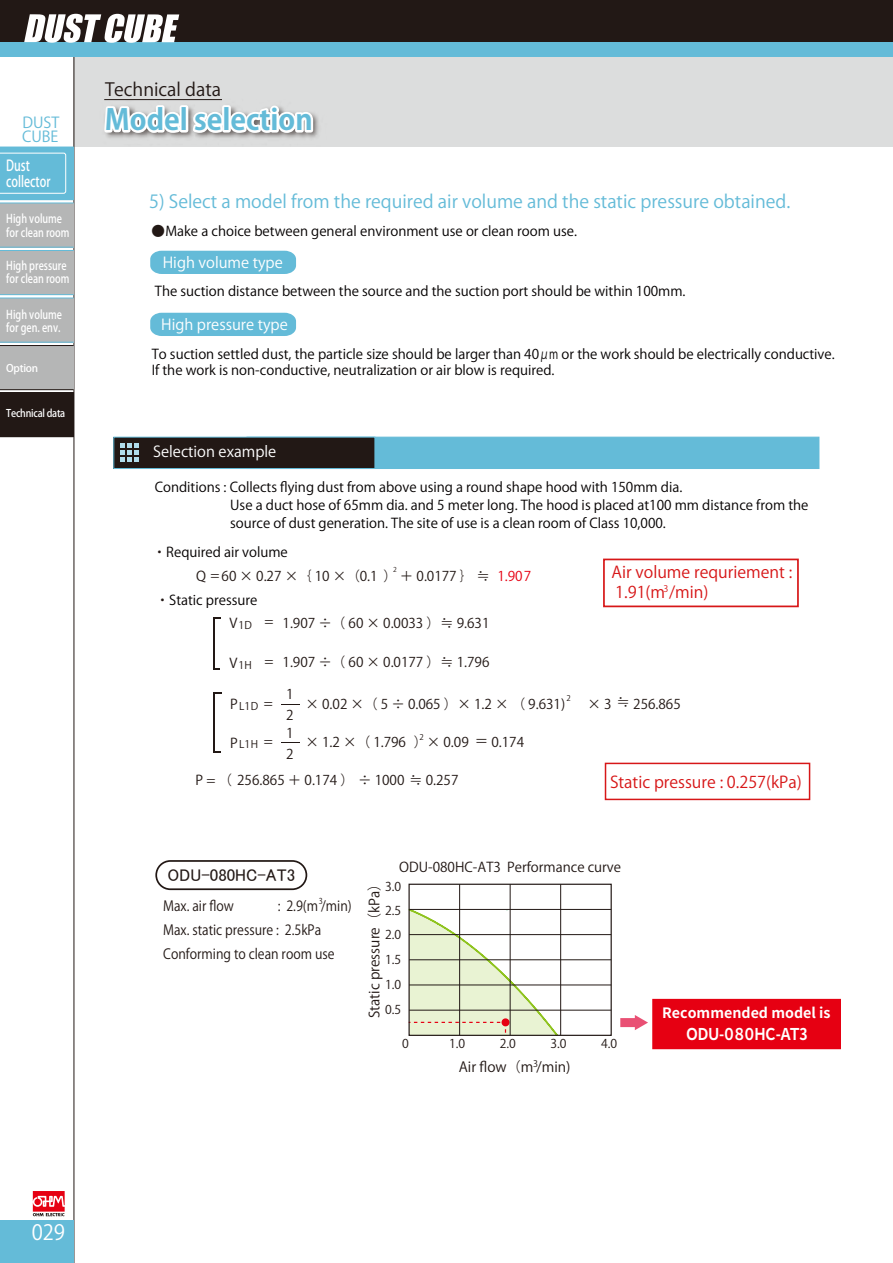
<style>
.page{position:relative;width:893px;height:1263px;background:#fff}
.page>*{position:absolute;margin:0;border:0;box-sizing:border-box;transform-origin:0 0}
.t1{font:700 28.5px "Koz Go Pr 6 N";color:#64bbd8}
.t2{font:21px "Helvetica Bold 90 ms RKSJ H";color:#fff;scale:.96 1}
.t3{font:18px "Koz Go Pr 6 N";color:#64bbd8}
.t4{font:18px "Koz Go Pr 6 N";color:#221815}
.t5{font:16.95px "MS P Gothic";color:#221815}
.t6{font:16.2px/19.5px "Futo Go B101 Bold 90 ms RKSJ H";color:#d71718}
.t7{font:700 16.2px "Noto Sans CJ Kjp";letter-spacing:-.245em;color:#fff;scale:.86 1}
.t8{font:15px "Shin Go Pr 6 Medium 90 ms RKSJ H";color:#fff}
.t9{font:500 15px/16.5px "Koz Go Pr 6 N";color:#fff;scale:.75 1}
.t10{font:15px/13.5px "Helvetica Neue Black Cond 90 ms RKSJ H";color:#64bbd8}
.t11{font:700 14.25px "Noto Sans CJ Kjp";color:#fff}
.t12{font:13.95px/24px "Gothic BBB Medium 90 ms RKSJ H";color:#221815;scale:.9 1}
.t13{font:13.95px "Gothic BBB Medium 90 ms RKSJ H";color:#221815}
.t14{font:13.5px/18px "Gothic BBB Medium 90 ms RKSJ H";color:#040000}
.t15{font:13.5px/21px "Gothic BBB Medium 90 ms RKSJ H";color:#221815}
.t16{font:12.15px/24.9px "Gothic BBB Pr 6 Medium 90 ms RKSJ H";color:#221815;text-align:justify}
.t17{font:500 12px/13.5px "Koz Go Pr 6 N";color:#fff;scale:.8 1}
.t18{font:500 10.5px "Koz Go Pr 6 N";letter-spacing:-.025em;color:#fff;scale:.9 1}
.t19{font:10.5px "Gothic BBB Medium 90 ms RKSJ H";letter-spacing:.025em;color:#221815}
.t20{font:500 10.5px "Koz Go Pr 6 N";letter-spacing:-.025em;color:#fff}
.t21{font:9px "Gothic BBB Medium 90 ms RKSJ H";color:#d71718}
.t22{font:9px "Koz Go Pr 6 N";color:#221815}
.t23{font:8.1px "Gothic BBB Medium 90 ms RKSJ H";color:#221815;scale:.9 1}
.t24{font:7.8px "Gothic BBB Medium 90 ms RKSJ H";color:#221815}
.t25{font:6.75px "Gothic BBB Medium 90 ms RKSJ H";color:#221815}
.s1{font-family:"Futo Go B101 Pr 6 Bold 90 ms RKSJ H";color:#221815}
.s2{color:#040000}
.s3{color:#e60012}
.s4{color:#221815}
</style>
<div class="page">
<div style="left:74px;top:54px;width:819px;height:93px;background:#dcdddd"></div>
<hr style="left:74px;top:57px;width:1px;height:1206px;background:#221815">
<div style="left:0;top:0;width:893px;height:42px;background:#221815"></div>
<div style="left:0;top:42px;width:893px;height:15px;background:#64bbd8"></div>
<svg style="left:24px;top:14px;width:155px;height:29px"></svg>
<div style="left:0;top:1220px;width:74px;height:43px;background:#64bbd8"></div>
<svg style="left:33px;top:1191px;width:32px;height:25px"></svg>
<img style="left:51px;top:57px;width:268px;height:145px">
<svg style="left:102px;top:103px;width:81px;height:32px"></svg>
<div style="left:180px;top:105px;width:8px;height:28px;border:4px solid #fff"></div>
<svg style="left:190px;top:103px;width:125px;height:32px"></svg>
<hr style="left:104px;top:99px;width:118px;height:1px;background:#221815">
<svg style="left:0;top:147px;width:74px;height:290px;background:#90a0a5"></svg>
<div style="left:247px;top:437px;width:572px;height:31px;background:#64bbd8"></div>
<div style="left:247px;top:437px;width:572px;height:32px;border:1px solid #64bbd8"></div>
<div style="left:114px;top:437px;width:261px;height:31px;background:#221815"></div>
<div style="left:114px;top:437px;width:261px;height:32px;border:1px solid #64bbd8"></div>
<svg style="left:121px;top:444px;width:18px;height:17px"></svg>
<div style="left:653px;top:999px;width:187px;height:50px;background:#e60012"></div>
<svg style="left:410px;top:908px;width:149px;height:126px"></svg>
<div style="left:408px;top:884px;width:204px;height:152px;border:1px solid #221815"></div>
<hr style="left:409px;top:1010px;width:202px;height:1px;background:#221815">
<hr style="left:409px;top:985px;width:202px;height:1px;background:#221815">
<hr style="left:409px;top:959px;width:202px;height:1px;background:#221815">
<hr style="left:409px;top:934px;width:202px;height:1px;background:#221815">
<hr style="left:409px;top:909px;width:202px;height:1px;background:#221815">
<hr style="left:560px;top:884px;width:1px;height:151px;background:#221815">
<hr style="left:510px;top:884px;width:1px;height:151px;background:#221815">
<hr style="left:459px;top:884px;width:1px;height:151px;background:#221815">
<div style="left:150px;top:251px;width:146px;height:23px;background:#64bbd8"></div>
<div style="left:150px;top:313px;width:146px;height:23px;background:#64bbd8"></div>
<hr style="left:213px;top:617px;width:1px;height:52px;background:#221815">
<svg style="left:214px;top:617px;width:7px;height:2px"></svg>
<hr style="left:214px;top:692px;width:1px;height:60px;background:#221815">
<svg style="left:281px;top:704px;width:19px;height:1px"></svg>
<svg style="left:281px;top:742px;width:19px;height:1px"></svg>
<div style="left:155px;top:860px;width:152px;height:30px;border:2px solid #221815;border-radius:14px"></div>
<div style="left:603px;top:559px;width:196px;height:48px;border:2px solid #d71718"></div>
<div style="left:605px;top:763px;width:205px;height:37px;border:2px solid #d71718"></div>
<div style="left:620px;top:1018px;width:17px;height:9px;background:#e95074"></div>
<svg style="left:635px;top:1015px;width:13px;height:15px"></svg>
<p class="t10" style="left:22px;top:116px;width:39px">DUST<br>CUBE</p>
<p class="t9" style="left:6px;top:157px;width:61px">Dust collector</p>
<p class="t17" style="left:6px;top:212px;width:81px">High volume for clean room</p>
<p class="t17" style="left:6px;top:259px;width:81px">High pressure for clean room</p>
<p class="t17" style="left:6px;top:308px;width:71px">High volume for gen. env.</p>
<p class="t20" style="left:6px;top:362px;width:33px">Option</p>
<p class="t18" style="left:6px;top:407px;width:67px">Technical data</p>
<p class="t4" style="left:105px;top:79px;width:118px">Technical data</p>
<p class="t1" style="left:105px;top:104px;width:209px">Model selection</p>
<p class="t3" style="left:149px;top:191px;width:643px">5) Select a model from the required air volume and the static pressure obtained.</p>
<p class="t14" style="left:151px;top:223px;width:427px"><span class="s1">●</span>Make a choice between general environment use or clean room use.</p>
<p class="t8" style="left:163px;top:254px;width:122px">High volume type</p>
<p class="t14" style="left:155px;top:282px;width:532px">The suction distance between the source and the suction port should be within 100mm.</p>
<p class="t8" style="left:161px;top:316px;width:128px">High pressure type</p>
<p class="t14" style="left:152px;top:346px;width:685px;line-height:16.2px">To suction settled dust, the particle size should be larger than 40μm or the work should be electrically conductive.<br>If the work is non-conductive, neutralization or air blow is required.</p>
<p class="t8" style="left:153px;top:443px;width:125px">Selection example</p>
<p class="t14" style="left:230px;top:478px;width:580px;text-indent:-75px">Conditions : Collects flying dust from above using a round shape hood with 150mm dia.<br>Use a duct hose of 65mm dia. and 5 meter long. The hood is placed at100 mm distance from the source of dust generation. The site of use is a clean room of Class 10,000.</p>
<p class="t15" style="left:196px;top:540px;width:336px;line-height:24px;text-indent:-44px">・<span class="s2">Required air volume<br></span>Q = 60 × 0.27 ×｛ 10 ×（0.1 ）＋ 0.0177 ｝ ≒ <span class="s3">1.907</span></p>
<p class="t25" style="left:393px;top:566px;width:5px">2</p>
<p class="t14" style="left:156px;top:591px;width:103px"><span class="s4">・</span>Static pressure</p>
<p class="t6" style="left:611px;top:563px;width:182px">Air volume requriement :<br>1.91(m /min)</p>
<p class="t21" style="left:663px;top:583px;width:6px">3</p>
<p class="t15" style="left:239px;top:613px;width:252px"><sub>1D</sub> = 1.907 ÷（ 60 × 0.0033 ）≒ 9.631</p>
<p class="t15" style="left:229px;top:650px;width:38px">V　　</p>
<p class="t15" style="left:230px;top:610px;width:38px">V　　</p>
<p class="t15" style="left:239px;top:652px;width:252px"><sub>1H</sub> = 1.907 ÷（ 60 × 0.0177 ）≒ 1.796</p>
<p class="t15" style="left:230px;top:692px;width:37px">P　　</p>
<p class="t15" style="left:286px;top:684px;width:9px">1<br>2</p>
<p class="t15" style="left:286px;top:722px;width:9px">1<br>2</p>
<p class="t15" style="left:306px;top:694px;width:261px">× 0.02 ×（ 5 ÷ 0.065 ）× 1.2 × （ 9.631)</p>
<p class="t24" style="left:567px;top:694px;width:6px">2</p>
<p class="t15" style="left:587px;top:694px;width:95px">× 3 ≒ 256.865</p>
<p class="t15" style="left:306px;top:732px;width:220px">× 1.2 ×（ 1.796 ）× 0.09 ＝ 0.174</p>
<p class="t19" style="left:239px;top:700px;width:35px">L1D <sup>=</sup></p>
<p class="t15" style="left:230px;top:730px;width:37px">P　　</p>
<p class="t24" style="left:419px;top:733px;width:6px">2</p>
<p class="t15" style="left:196px;top:770px;width:264px">P = （ 256.865 ＋ 0.174 ） ÷ 1000 ≒ 0.257</p>
<p class="t19" style="left:239px;top:739px;width:35px">L1H <sup>=</sup></p>
<p class="t6" style="left:610px;top:772px;width:193px">Static pressure : 0.257(kPa)</p>
<p class="t15" style="left:399px;top:857px;width:223px">ODU-080HC-AT3 Performance curve</p>
<p class="t5" style="left:167px;top:867px;width:129px">ODU-080HC-AT3</p>
<p class="t12" style="left:163px;top:895px;width:80px">Max. air flow</p>
<p class="t16" style="left:385px;top:874px;width:18px">3.0<br>2.5</p>
<p class="t23" style="left:319px;top:897px;width:6px">3</p>
<p class="t13" style="left:366px;top:1018px;width:143px;rotate:-90deg">Static pressure（kPa）</p>
<p class="t12" style="left:163px;top:895px;width:211px;text-indent:115px">: 2.9(m /min)<br>Max. static pressure : 2.5kPa<br>Conforming to clean room use</p>
<p class="t16" style="left:385px;top:922px;width:18px">2.0<br>1.5<br>1.0<br>0.5</p>
<p class="t16" style="left:449px;top:1031px;width:18px">1.0</p>
<p class="t16" style="left:500px;top:1031px;width:18px">2.0</p>
<p class="t16" style="left:550px;top:1031px;width:18px">3.0</p>
<p class="t16" style="left:402px;top:1031px;width:8px">0</p>
<p class="t16" style="left:601px;top:1031px;width:18px">4.0</p>
<p class="t13" style="left:459px;top:1058px;width:113px">Air flow（m /min)</p>
<p class="t22" style="left:533px;top:1059px;width:6px">3</p>
<p class="t11" style="left:662px;top:1005px;width:170px">Recommended model is</p>
<p class="t7" style="left:685px;top:1025px;width:144px">ＯＤＵ-０８０ＨＣ-ＡＴ3</p>
<p class="t2" style="left:32px;top:1220px;width:36px">029</p>
</div>
